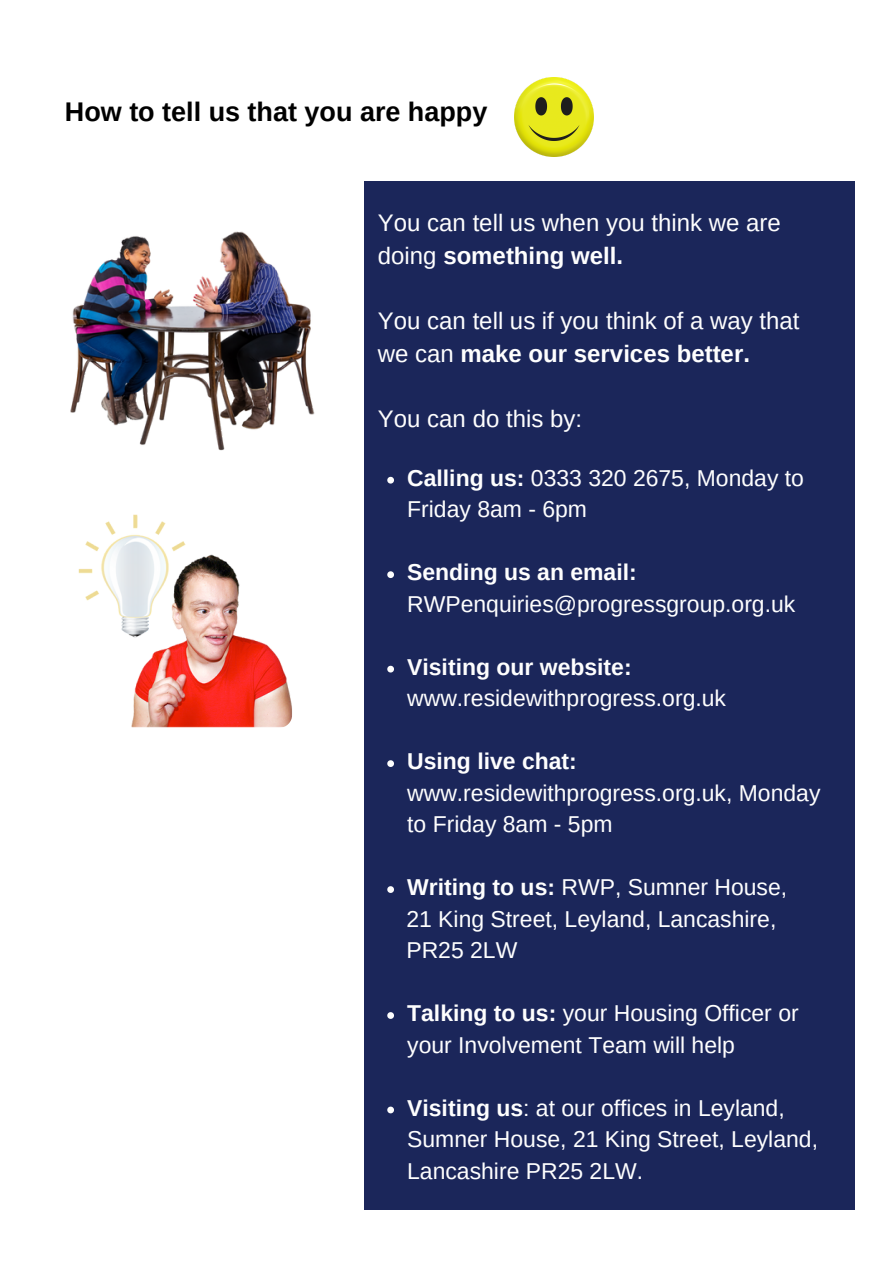
<style>
.page{position:relative;width:893px;height:1264px;background:#fff}
.page>*{position:absolute;margin:0;border:0;box-sizing:border-box;transform-origin:0 0}
.t1{font:700 27px "Arimo";color:#000}
.t2{font:24px/32.5px "Arimo";color:#fefefe}
.t3{font:22.95px/31.5px "Arimo";color:#fefefe}
.t4{font:700 22.95px "Arimo";color:#fefefe}
.s1{font-weight:700}
</style>
<div class="page">
<div style="left:364px;top:181px;width:490px;height:1028px;background:#1b265a"></div>
<img style="left:70px;top:231px;width:245px;height:220px">
<img style="left:78px;top:514px;width:214px;height:214px;border-radius:13px">
<svg style="left:387px;top:477px;width:7px;height:6px"></svg>
<svg style="left:387px;top:571px;width:7px;height:7px"></svg>
<svg style="left:387px;top:665px;width:7px;height:7px"></svg>
<svg style="left:387px;top:760px;width:7px;height:7px"></svg>
<svg style="left:387px;top:886px;width:7px;height:7px"></svg>
<svg style="left:387px;top:1012px;width:7px;height:6px"></svg>
<svg style="left:387px;top:1106px;width:7px;height:7px"></svg>
<img style="left:514px;top:77px;width:79px;height:79px">
<p class="t1" style="left:65px;top:97px;width:424px">How to tell us that you are happy</p>
<p class="t2" style="left:378px;top:207px;width:404px">You can tell us when you think we are doing <span class="s1">something well.</span></p>
<p class="t2" style="left:378px;top:305px;width:423px">You can tell us if you think of a way that we can <span class="s1">make our services better.</span></p>
<p class="t2" style="left:378px;top:402px;width:205px">You can do this by:</p>
<p class="t3" style="left:407px;top:462px;width:398px"><span class="s1">Calling us:</span> 0333 320 2675, Monday to<br>Friday 8am - 6pm</p>
<p class="t4" style="left:407px;top:559px;width:231px">Sending us an email:</p>
<p class="t3" style="left:407px;top:588px;width:389px">RWPenquiries@progressgroup.org.uk</p>
<p class="t4" style="left:407px;top:654px;width:226px">Visiting our website:</p>
<p class="t3" style="left:407px;top:682px;width:320px">www.residewithprogress.org.uk</p>
<p class="t4" style="left:407px;top:748px;width:171px">Using live chat:</p>
<p class="t3" style="left:407px;top:777px;width:415px">www.residewithprogress.org.uk, Monday to Friday 8am - 5pm</p>
<p class="t3" style="left:407px;top:871px;width:381px"><span class="s1">Writing to us:</span> RWP, Sumner House,</p>
<p class="t3" style="left:406px;top:903px;width:371px">21 King Street, Leyland, Lancashire,<br>PR25 2LW</p>
<p class="t3" style="left:407px;top:997px;width:393px"><span class="s1">Talking to us:</span> your Housing Officer or your Involvement Team will help</p>
<p class="t3" style="left:407px;top:1091px;width:412px"><span class="s1">Visiting us</span>: at our offices in Leyland,<br>Sumner House, 21 King Street, Leyland,<br>Lancashire PR25 2LW.</p>
</div>
